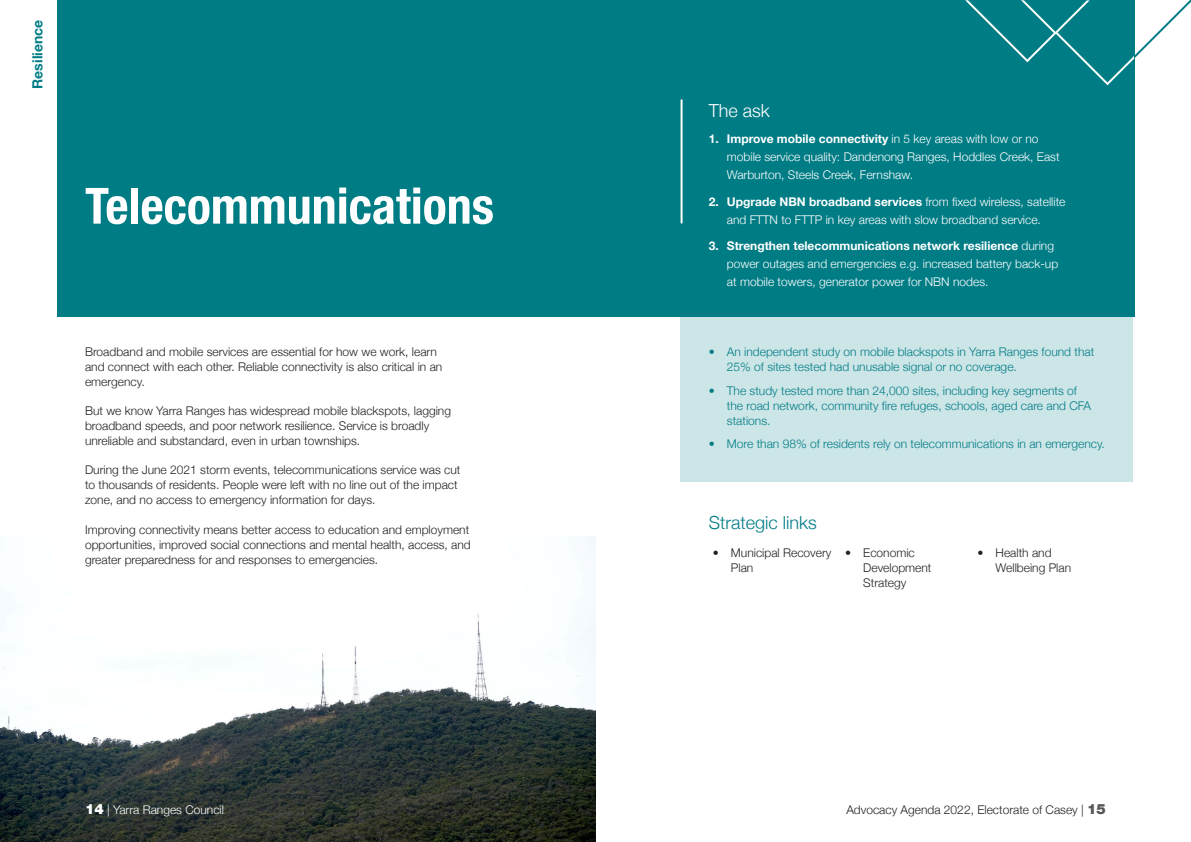
<style>
.page{position:relative;width:1191px;height:842px;background:#fff}
.page>*{position:absolute;margin:0;border:0;box-sizing:border-box;transform-origin:0 0}
.Page_title{font:700 condensed 50px "Helvetica Neue LT Std";color:#fff}
.Content_heading{font:300 18px "Helvetica Neue";color:#007c85}
.Content_heading-2{font:300 18px "Helvetica Neue";color:#fff}
.Theme_heading{font:700 14px "Helvetica Neue";color:#007c85}
.Body_copy{font:300 12px/15px "Helvetica Neue";color:#231f20}
.Body_copy-2{font:300 12px/18px "Helvetica Neue";color:#fff}
.t1{font:300 12px/15px "Helvetica Neue";color:#007c85}
.s1{font-weight:700}
.s2{font-weight:900;font-size:14px}
.s3{font-weight:900;font-size:14px;color:#57585a}
</style>
<div class="page">
<div style="left:680px;top:316px;width:453px;height:166px;background:#cce5e7"></div>
<img style="left:0;top:536px;width:595px;height:306px">
<div style="left:57px;top:0;width:1077px;height:316px;background:#007c85"></div>
<svg style="left:965px;top:0;width:226px;height:85px"></svg>
<hr style="left:680px;top:100px;width:2px;height:123px;background:#fff">
<p class="Theme_heading" style="left:29px;top:89px;width:70px;rotate:-90deg">Resilience</p>
<p class="Page_title" style="left:85px;top:176px;width:410px">Telecommunications</p>
<p class="Body_copy" style="left:85px;top:344px;width:359px">Broadband and mobile services are essential for how we work, learn and connect with each other. Reliable connectivity is also critical in an emergency.</p>
<p class="Body_copy" style="left:85px;top:403px;width:367px">But we know Yarra Ranges has widespread mobile blackspots, lagging broadband speeds, and poor network resilience. Service is broadly unreliable and substandard, even in urban townships.</p>
<p class="Body_copy" style="left:85px;top:462px;width:377px">During the June 2021 storm events, telecommunications service was cut to thousands of residents. People were left with no line out of the impact zone, and no access to emergency information for days.</p>
<p class="Body_copy" style="left:85px;top:522px;width:387px">Improving connectivity means better access to education and employment opportunities, improved social connections and mental health, access, and greater preparedness for and responses to emergencies.</p>
<p class="Content_heading-2" style="left:709px;top:99px;width:63px">The ask</p>
<p class="Body_copy-2" style="left:727px;top:130px;width:334px;text-indent:-18px"><span class="s1">1. Improve mobile connectivity</span> in 5 key areas with low or no mobile service quality: Dandenong Ranges, Hoddles Creek, East<br>Warburton, Steels Creek, Fernshaw.</p>
<p class="Body_copy-2" style="left:709px;top:192px;width:358px;text-align:center"><span class="s1">2. Upgrade NBN broadband services</span> from fixed wireless, satellite and FTTN to FTTP in key areas with slow broadband service.</p>
<p class="Body_copy-2" style="left:727px;top:237px;width:333px;text-indent:-18px"><span class="s1">3. Strengthen telecommunications network resilience</span> during power outages and emergencies e.g. increased battery back-up at mobile towers, generator power for NBN nodes.</p>
<p class="t1" style="left:727px;top:344px;width:369px;text-indent:-18px">• An independent study on mobile blackspots in Yarra Ranges found that<br>25% of sites tested had unusable signal or no coverage.</p>
<p class="t1" style="left:727px;top:382px;width:366px;text-indent:-18px">• The study tested more than 24,000 sites, including key segments of the road network, community fire refuges, schools, aged care and CFA stations.</p>
<p class="t1" style="left:709px;top:436px;width:397px">• More than 98% of residents rely on telecommunications in an emergency.</p>
<p class="Content_heading" style="left:709px;top:511px;width:110px">Strategic links</p>
<p class="Body_copy" style="left:731px;top:545px;width:102px;text-indent:-18px">• Municipal Recovery<br>Plan</p>
<p class="Body_copy" style="left:863px;top:545px;width:70px;text-indent:-18px">• Economic<br>Development<br>Strategy</p>
<p class="Body_copy" style="left:995px;top:545px;width:77px;text-indent:-18px">• Health and<br>Wellbeing Plan</p>
<p class="Body_copy-2" style="left:85px;top:800px;width:140px"><span class="s2">14</span> | Yarra Ranges Council</p>
<p class="Body_copy" style="left:846px;top:802px;width:261px">Advocacy Agenda 2022, Electorate of Casey | <span class="s3">15</span></p>
</div>
